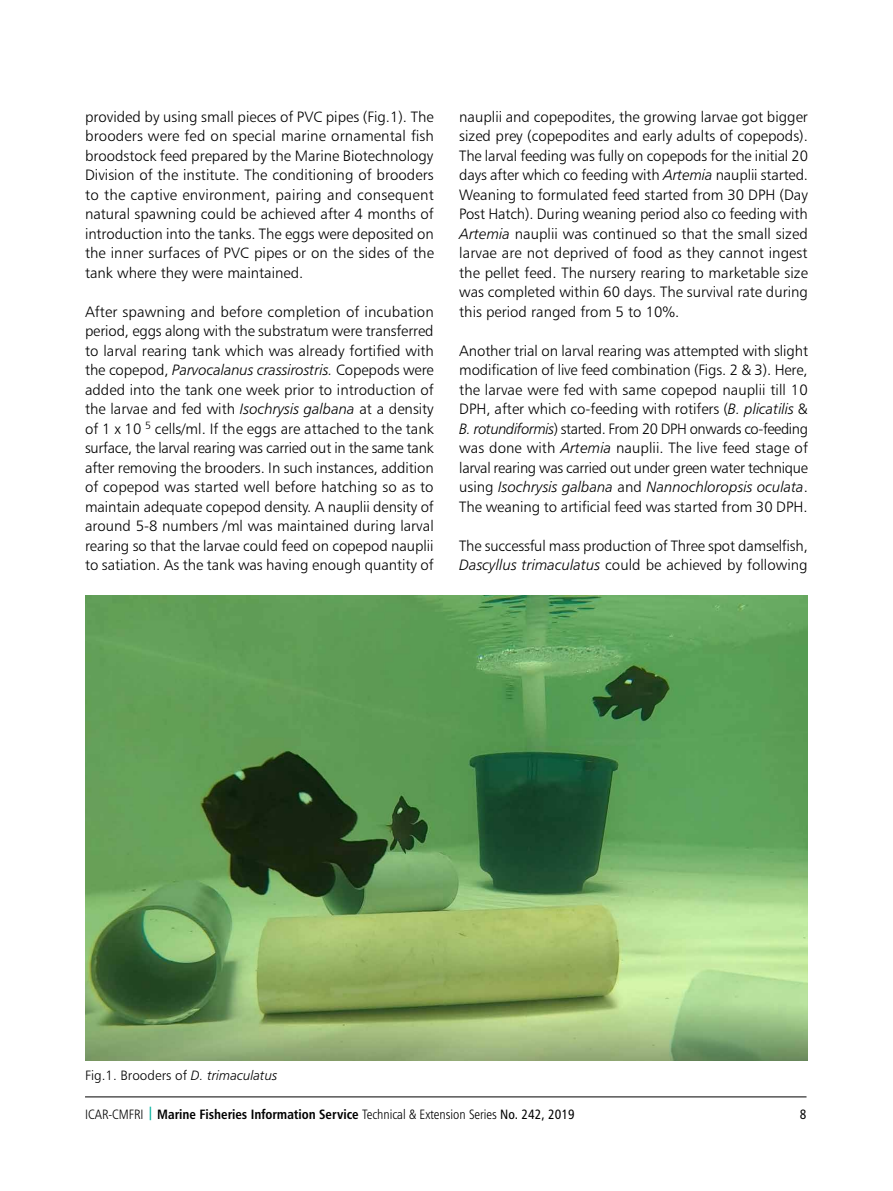
<style>
.page{position:relative;width:893px;height:1191px;background:#fff}
.page>*{position:absolute;margin:0;border:0;box-sizing:border-box;transform-origin:0 0}
.t1{font:15px/19.5px "Humanist 777 BT Light B";color:#000;text-align:justify}
.t2{font:15px "Humanist 777 BT Light Italic B";color:#000}
.t3{font:13.5px "Humanist 777 BT Light Condensed B";color:#000}
.t4{font:13.5px "Humanist 777 BT Light B";color:#000}
.t5{font:13.5px "Humanist 777 BT Roman Condensed B";color:#000}
.s1{font-family:"Humanist 777 BT Light B"}
.s2{font-family:"Humanist 777 BT Light Italic B"}
.s3{font-family:"Humanist 777 BT Bold Condensed B";color:#00b09d}
.s4{font-family:"Humanist 777 BT Bold Condensed B"}
.s5{font-family:"Humanist 777 BT Roman Condensed B"}
</style>
<div class="page">
<hr style="left:85px;top:1096px;width:721px;height:1px;background:#000">
<hr style="left:0;top:113px;width:893px;height:1px;background:#ed1555">
<img style="left:85px;top:595px;width:723px;height:465px">
<p class="t1" style="left:85px;top:106px;width:350px">provided by using small pieces of PVC pipes (Fig.1). The brooders were fed on special marine ornamental fish broodstock feed prepared by the Marine Biotechnology Division of the institute. The conditioning of brooders to the captive environment, pairing and consequent natural spawning could be achieved after 4 months of introduction into the tanks. The eggs were deposited on the inner surfaces of PVC pipes or on the sides of the tank where they were maintained.</p>
<p class="t1" style="left:85px;top:301px;width:350px">After spawning and before completion of incubation period, eggs along with the substratum were transferred to larval rearing tank which was already fortified with</p>
<p class="t2" style="left:85px;top:361px;width:350px"><span class="s1">the copepod,</span> Parvocalanus crassirostris. <span class="s1">Copepods were</span></p>
<p class="t1" style="left:85px;top:379px;width:350px">added into the tank one week prior to introduction of the larvae and fed with <span class="s2">Isochrysis galbana</span> at a density of 1 x 10 <sup>5</sup> cells/ml. If the eggs are attached to the tank surface, the larval rearing was carried out in the same tank after removing the brooders. In such instances, addition of copepod was started well before hatching so as to maintain adequate copepod density. A nauplii density of around 5-8 numbers /ml was maintained during larval rearing so that the larvae could feed on copepod nauplii to satiation. As the tank was having enough quantity of</p>
<p class="t1" style="left:459px;top:106px;width:350px">nauplii and copepodites, the growing larvae got bigger sized prey (copepodites and early adults of copepods).<br>The larval feeding was fully on copepods for the initial 20 days after which co feeding with <span class="s2">Artemia</span> nauplii started.<br>Weaning to formulated feed started from 30 DPH (Day Post Hatch). During weaning period also co feeding with <span class="s2">Artemia</span> nauplii was continued so that the small sized larvae are not deprived of food as they cannot ingest the pellet feed. The nursery rearing to marketable size was completed within 60 days. The survival rate during this period ranged from 5 to 10%.</p>
<p class="t1" style="left:459px;top:340px;width:350px">Another trial on larval rearing was attempted with slight modification of live feed combination (Figs. 2 &amp; 3). Here, the larvae were fed with same copepod nauplii till 10<br>DPH, after which co-feeding with rotifers (<span class="s2">B. plicatilis</span> &amp; <span class="s2">B. rotundiformis</span>) started. From 20 DPH onwards co-feeding was done with <span class="s2">Artemia</span> nauplii. The live feed stage of larval rearing was carried out under green water technique</p>
<p class="t2" style="left:459px;top:478px;width:350px"><span class="s1">using</span> Isochrysis galbana <span class="s1">and</span> Nannochloropsis oculata<span class="s1">.</span></p>
<p class="t1" style="left:459px;top:496px;width:350px">The weaning to artificial feed was started from 30 DPH.</p>
<p class="t1" style="left:459px;top:535px;width:350px">The successful mass production of Three spot damselfish,<br><span class="s2">Dascyllus trimaculatus</span> could be achieved by following</p>
<p class="t4" style="left:85px;top:1067px;width:194px">Fig.1. Brooders of <span class="s2">D. trimaculatus</span></p>
<p class="t3" style="left:85px;top:1105px;width:491px">ICAR-CMFRI <span class="s3">|</span> <span class="s4">Marine Fisheries Information Service</span> Technical &amp; Extension Series <span class="s5">No. 242, 2019</span></p>
<p class="t5" style="left:800px;top:1105px;width:8px">8</p>
</div>
